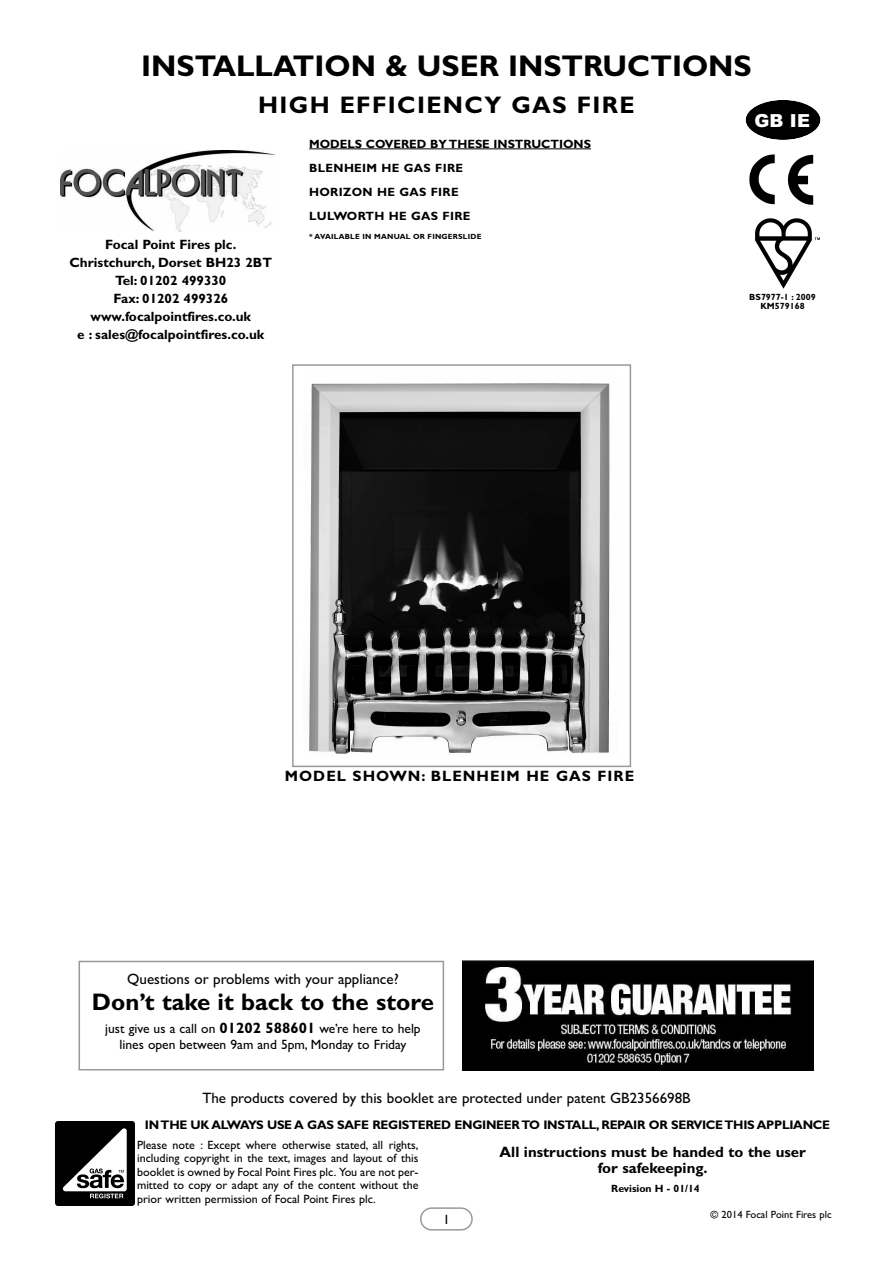
<style>
.page{position:relative;width:893px;height:1263px;background:#fff}
.page>*{position:absolute;margin:0;border:0;box-sizing:border-box;transform-origin:0 0}
.t1{font:700 30px "Gill Sans";color:#000}
.t2{font:700 24px "Gill Sans";color:#000}
.t3{font:700 24px "Gill Sans";letter-spacing:.055em;color:#000}
.t4{font:900 18px "Arial";color:#fff}
.t5{font:15px "Gill Sans";color:#000}
.t6{font:700 15px/16.5px "Gill Sans";color:#000;text-align:center}
.t7{font:700 15px "Gill Sans";letter-spacing:.065em;color:#000}
.t8{font:700 13.5px/18px "Gill Sans";color:#000;text-align:center}
.t9{font:13.5px/17px "Gill Sans";color:#000;text-align:center}
.t10{font:700 12.45px "Gill Sans";letter-spacing:-.02em;color:#000}
.t11{font:12px/13.5px "Gill Sans";color:#000;text-align:justify}
.t12{font:700 12px/24px "Gill Sans";letter-spacing:.025em;color:#000}
.t13{font:10.5px "Gill Sans";color:#000}
.t14{font:700 10.5px "Gill Sans";color:#000}
.t15{font:700 9px/9px "Gill Sans";color:#000;text-align:center}
.t16{font:700 7.5px "Gill Sans";letter-spacing:.03em;color:#000}
.s1{font-weight:700;font-size:15px}
</style>
<div class="page">
<svg style="left:745px;top:100px;width:76px;height:40px"></svg>
<img style="left:749px;top:154px;width:65px;height:51px">
<img style="left:755px;top:218px;width:65px;height:71px">
<svg style="left:420px;top:1207px;width:53px;height:23px"></svg>
<img style="left:309px;top:383px;width:301px;height:371px">
<div style="left:292px;top:364px;width:339px;height:403px;border:2px solid #999"></div>
<svg style="left:55px;top:1122px;width:80px;height:83px"></svg>
<img style="left:56px;top:1121px;width:78px;height:85px">
<img style="left:61px;top:150px;width:213px;height:81px">
<div style="left:79px;top:961px;width:365px;height:109px;border:2px solid #999"></div>
<img style="left:463px;top:961px;width:350px;height:109px">
<hr style="left:309px;top:149px;width:282px;height:1px;background:#000">
<h1 class="t1" style="left:141px;top:48px;width:612px">INSTALLATION &amp; USER INSTRUCTIONS</h1>
<h2 class="t3" style="left:258px;top:90px;width:378px">HIGH EFFICIENCY GAS FIRE</h2>
<p class="t8" style="left:70px;top:236px;width:204px">Focal Point Fires plc.<br>Christchurch, Dorset BH23 2BT<br>Tel: 01202 499330<br>Fax: 01202 499326 www.focalpointfires.co.uk<br>e : sales@focalpointfires.co.uk</p>
<p class="t12" style="left:309px;top:132px;width:283px">MODELS COVERED BY THESE INSTRUCTIONS<br>BLENHEIM HE GAS FIRE<br>HORIZON HE GAS FIRE<br>LULWORTH HE GAS FIRE</p>
<p class="t16" style="left:309px;top:232px;width:174px">* AVAILABLE IN MANUAL OR FINGERSLIDE</p>
<h3 class="t4" style="left:754px;top:110px;width:57px">GB IE</h3>
<p class="t15" style="left:749px;top:293px;width:68px">BS7977-1 : 2009<br>KM579168</p>
<p class="t7" style="left:285px;top:767px;width:351px">MODEL SHOWN: BLENHEIM HE GAS FIRE</p>
<p class="t5" style="left:127px;top:970px;width:273px">Questions or problems with your appliance?</p>
<h2 class="t2" style="left:92px;top:988px;width:343px">Don’t take it back to the store</h2>
<p class="t9" style="left:105px;top:1019px;width:317px">just give us a call on <span class="s1">01202 588601</span> we’re here to help lines open between 9am and 5pm, Monday to Friday</p>
<p class="t5" style="left:202px;top:1088px;width:490px">The products covered by this booklet are protected under patent GB2356698B</p>
<p class="t10" style="left:145px;top:1117px;width:687px">INTHE UK ALWAYS USE A GAS SAFE REGISTERED ENGINEERTO INSTALL, REPAIR OR SERVICETHIS APPLIANCE</p>
<p class="t11" style="left:137px;top:1138px;width:283px">Please note : Except where otherwise stated, all rights, including copyright in the text, images and layout of this booklet is owned by Focal Point Fires plc. You are not per&shy;mitted to copy or adapt any of the content without the prior written permission of Focal Point Fires plc.</p>
<p class="t9" style="left:443px;top:1211px;width:8px">1</p>
<p class="t6" style="left:500px;top:1143px;width:308px">All instructions must be handed to the user for safekeeping.</p>
<p class="t14" style="left:611px;top:1182px;width:90px">Revision H - 01/14</p>
<p class="t13" style="left:711px;top:1208px;width:123px">© 2014 Focal Point Fires plc</p>
</div>
